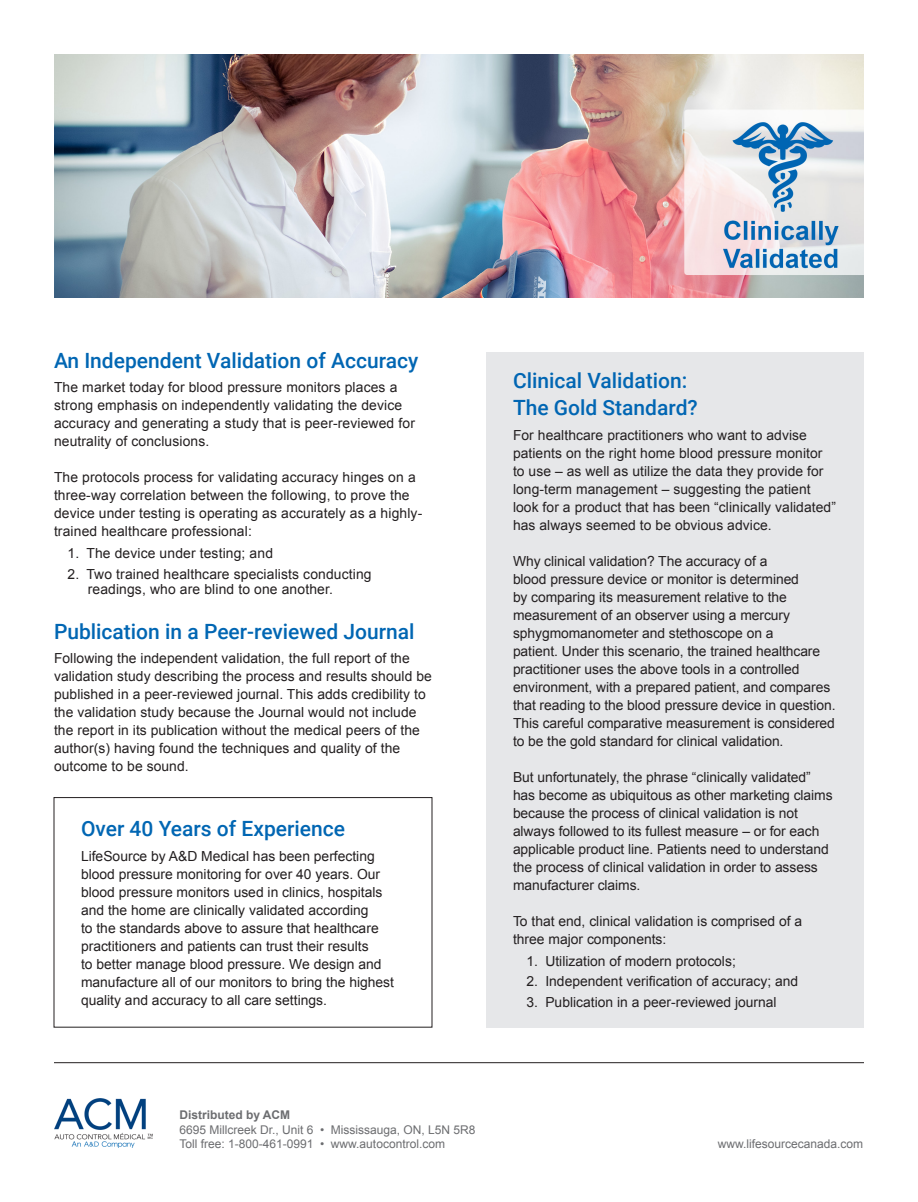
<style>
.page{position:relative;width:918px;height:1202px;background:#fff}
.page>*{position:absolute;margin:0;border:0;box-sizing:border-box;transform-origin:0 0}
.Headline{font:500 21px/27px "Roboto";color:#0166b3}
.t1{font:13.8px/18px "Arial";color:#231f20}
.t2{font:12px "Arial";color:#6c6d70}
.t3{font:700 12px "Arial";color:#6c6d70}
</style>
<div class="page">
<img style="left:54px;top:1098px;width:98px;height:49px">
<hr style="left:54px;top:1062px;width:810px;height:1px;background:#231f20">
<img style="left:54px;top:55px;width:810px;height:243px">
<div style="left:486px;top:352px;width:378px;height:675px;background:#e6e7e9"></div>
<div style="left:54px;top:797px;width:378px;height:230px;border:1px solid #231f20"></div>
<p class="Headline" style="left:54px;top:346px;width:366px">An Independent Validation of Accuracy</p>
<p class="t1" style="left:54px;top:379px;width:362px">The market today for blood pressure monitors places a strong emphasis on independently validating the device accuracy and generating a study that is peer-reviewed for neutrality of conclusions.</p>
<p class="t1" style="left:54px;top:469px;width:370px">The protocols process for validating accuracy hinges on a three-way correlation between the following, to prove the device under testing is operating as accurately as a highly&shy;trained healthcare professional:</p>
<p class="t1" style="left:68px;top:544px;width:207px">1. The device under testing; and</p>
<p class="t1" style="left:88px;top:566px;width:285px;line-height:15px;text-indent:-20px">2. Two trained healthcare specialists conducting readings, who are blind to one another.</p>
<p class="Headline" style="left:54px;top:617px;width:362px">Publication in a Peer-reviewed Journal</p>
<p class="t1" style="left:54px;top:649px;width:379px">Following the independent validation, the full report of the validation study describing the process and results should be published in a peer-reviewed journal. This adds credibility to the validation study because the Journal would not include the report in its publication without the medical peers of the author(s) having found the techniques and quality of the outcome to be sound.</p>
<p class="Headline" style="left:81px;top:814px;width:266px">Over 40 Years of Experience</p>
<p class="t1" style="left:81px;top:847px;width:315px">LifeSource by A&amp;D Medical has been perfecting blood pressure monitoring for over 40 years. Our blood pressure monitors used in clinics, hospitals and the home are clinically validated according<br>to the standards above to assure that healthcare practitioners and patients can trust their results<br>to better manage blood pressure. We design and manufacture all of our monitors to bring the highest quality and accuracy to all care settings.</p>
<p class="Headline" style="left:513px;top:366px;width:186px">Clinical Validation:<br>The Gold Standard?</p>
<p class="t1" style="left:513px;top:426px;width:325px">For healthcare practitioners who want to advise patients on the right home blood pressure monitor to use – as well as utilize the data they provide for long-term management – suggesting the patient look for a product that has been “clinically validated” has always seemed to be obvious advice.</p>
<p class="t1" style="left:513px;top:552px;width:324px">Why clinical validation? The accuracy of a<br>blood pressure device or monitor is determined<br>by comparing its measurement relative to the measurement of an observer using a mercury sphygmomanometer and stethoscope on a<br>patient. Under this scenario, the trained healthcare practitioner uses the above tools in a controlled environment, with a prepared patient, and compares that reading to the blood pressure device in question.<br>This careful comparative measurement is considered to be the gold standard for clinical validation.</p>
<p class="t1" style="left:513px;top:768px;width:321px">But unfortunately, the phrase “clinically validated” has become as ubiquitous as other marketing claims because the process of clinical validation is not always followed to its fullest measure – or for each applicable product line. Patients need to understand the process of clinical validation in order to assess manufacturer claims.</p>
<p class="t1" style="left:513px;top:912px;width:291px">To that end, clinical validation is comprised of a three major components:</p>
<p class="t1" style="left:526px;top:952px;width:211px">1. Utilization of modern protocols;</p>
<p class="t1" style="left:526px;top:972px;width:273px">2. Independent verification of accuracy; and</p>
<p class="t1" style="left:526px;top:993px;width:252px">3. Publication in a peer-reviewed journal</p>
<p class="t3" style="left:179px;top:1107px;width:112px">Distributed by ACM</p>
<p class="t2" style="left:179px;top:1121px;width:298px">6695 Millcreek Dr., Unit 6 • Mississauga, ON, L5N 5R8</p>
<p class="t2" style="left:179px;top:1135px;width:267px">Toll free: 1-800-461-0991 • www.autocontrol.com</p>
<p class="t2" style="left:718px;top:1135px;width:147px">www.lifesourcecanada.com</p>
</div>
